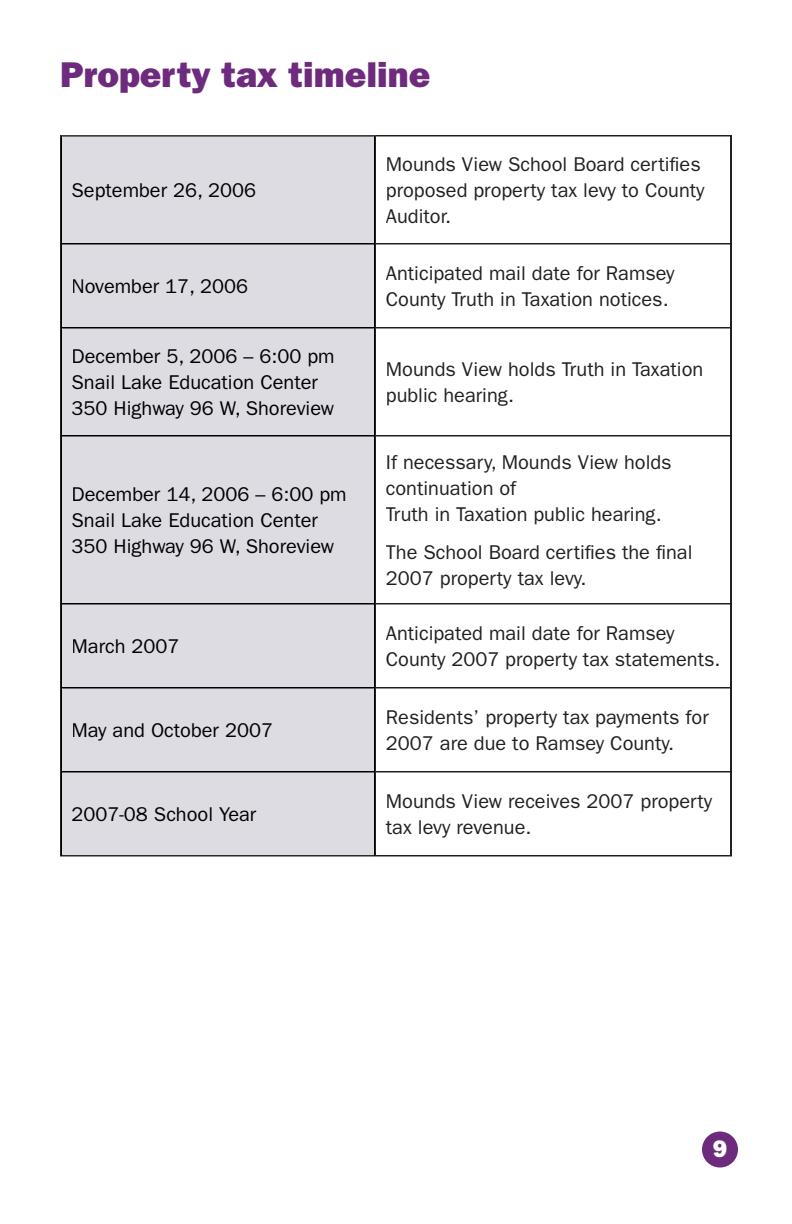
<style>
.page{position:relative;width:792px;height:1224px;background:#fff}
.page>*{position:absolute;margin:0;border:0;box-sizing:border-box;transform-origin:0 0}
.t1{font:800 36px "Franklin Gothic";color:#6e2a7c}
.t2{font:800 24px "Franklin Gothic";color:#fff}
.t3{font:20px/26px "Franklin Gothic";color:#231f20}
.t4{font:20px/26px "Franklin Gothic";color:#000}
</style>
<div class="page">
<div style="left:702px;top:1132px;width:36px;height:36px;background:#6e2a7c;border-radius:50%"></div>
<svg style="left:60px;top:135px;width:672px;height:721px"></svg>
<div style="left:72px;top:183px;width:183px;height:18px;background:#dddce3"></div>
<div style="left:73px;top:279px;width:174px;height:17px;background:#dddce3"></div>
<div style="left:73px;top:349px;width:260px;height:18px;background:#dddce3"></div>
<div style="left:72px;top:375px;width:246px;height:14px;background:#dddce3"></div>
<div style="left:72px;top:401px;width:262px;height:18px;background:#dddce3"></div>
<div style="left:73px;top:487px;width:272px;height:18px;background:#dddce3"></div>
<div style="left:72px;top:513px;width:246px;height:14px;background:#dddce3"></div>
<div style="left:72px;top:539px;width:262px;height:18px;background:#dddce3"></div>
<div style="left:73px;top:639px;width:105px;height:14px;background:#dddce3"></div>
<div style="left:73px;top:723px;width:199px;height:18px;background:#dddce3"></div>
<div style="left:73px;top:807px;width:183px;height:14px;background:#dddce3"></div>
<h1 class="t1" style="left:60px;top:53px;width:372px">Property tax timeline</h1>
<p class="t4" style="left:72px;top:178px;width:186px">September 26, 2006</p>
<p class="t4" style="left:72px;top:274px;width:178px">November 17, 2006</p>
<p class="t4" style="left:72px;top:344px;width:265px">December 5, 2006 – 6:00 pm<br>Snail Lake Education Center<br>350 Highway 96 W, Shoreview</p>
<p class="t4" style="left:72px;top:482px;width:277px">December 14, 2006 – 6:00 pm<br>Snail Lake Education Center<br>350 Highway 96 W, Shoreview</p>
<p class="t4" style="left:72px;top:634px;width:109px">March 2007</p>
<p class="t4" style="left:72px;top:718px;width:203px">May and October 2007</p>
<p class="t4" style="left:72px;top:802px;width:186px">2007-08 School Year</p>
<p class="t3" style="left:386px;top:152px;width:320px">Mounds View School Board certifies proposed property tax levy to County<br>Auditor.</p>
<p class="t3" style="left:386px;top:261px;width:290px">Anticipated mail date for Ramsey<br>County Truth in Taxation notices.</p>
<p class="t3" style="left:386px;top:357px;width:319px">Mounds View holds Truth in Taxation public hearing.</p>
<p class="t3" style="left:386px;top:450px;width:287px">If necessary, Mounds View holds continuation of<br>Truth in Taxation public hearing.</p>
<p class="t3" style="left:386px;top:540px;width:308px">The School Board certifies the final<br>2007 property tax levy.</p>
<p class="t3" style="left:386px;top:621px;width:336px">Anticipated mail date for Ramsey<br>County 2007 property tax statements.</p>
<p class="t3" style="left:386px;top:705px;width:324px">Residents’ property tax payments for<br>2007 are due to Ramsey County.</p>
<p class="t3" style="left:386px;top:789px;width:328px">Mounds View receives 2007 property tax levy revenue.</p>
<p class="t2" style="left:713px;top:1135px;width:16px">9</p>
</div>
